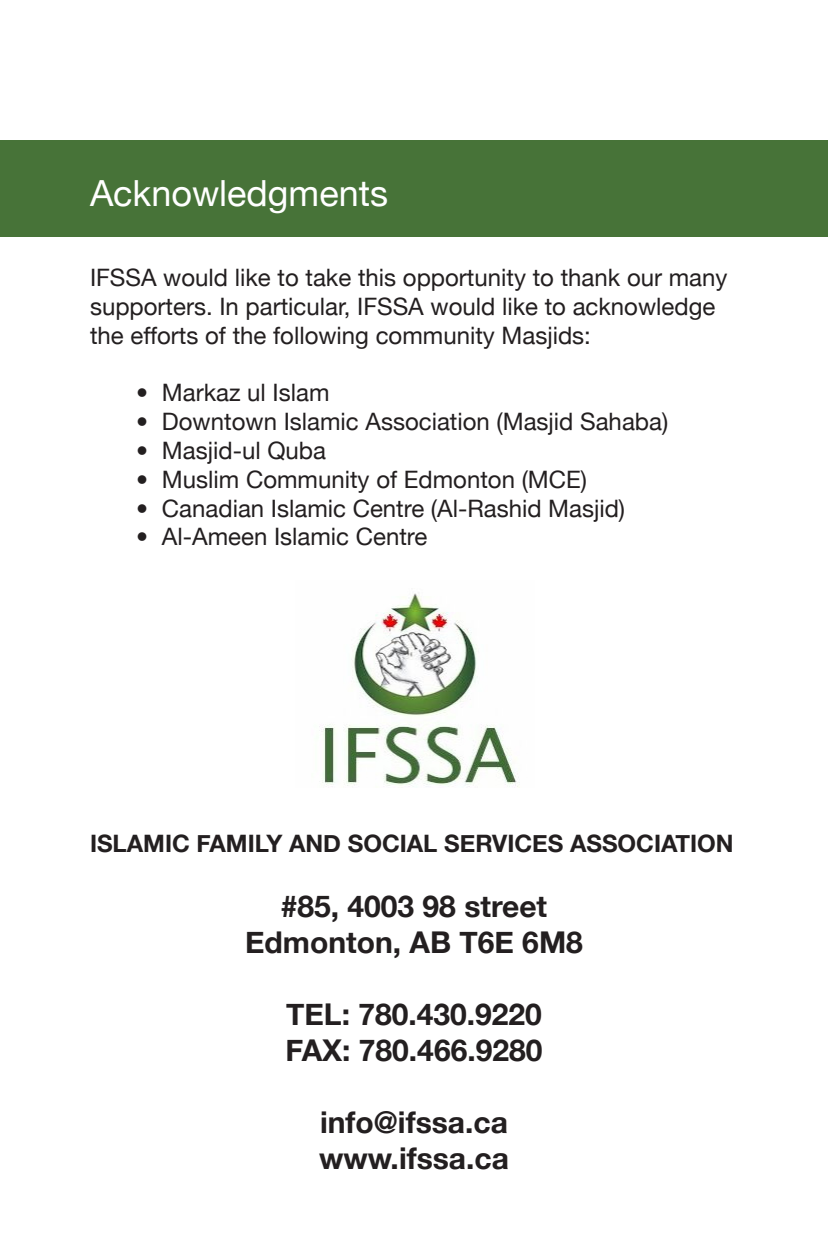
<style>
.page{position:relative;width:828px;height:1260px;background:#fff}
.page>*{position:absolute;margin:0;border:0;box-sizing:border-box;transform-origin:0 0}
.t1{font:36px "Helvetica Neue";color:#fff}
.t2{font:700 30px "Helvetica Neue";color:#231f20}
.t3{font:24px/28.8px "Helvetica Neue";color:#231f20}
.t4{font:700 24px "Helvetica Neue";color:#231f20}
</style>
<div class="page">
<img style="left:319px;top:593px;width:201px;height:195px">
<div style="left:0;top:140px;width:828px;height:97px;background:#477338"></div>
<p class="t1" style="left:90px;top:171px;width:300px">Acknowledgments</p>
<p class="t3" style="left:90px;top:263px;width:639px">IFSSA would like to take this opportunity to thank our many supporters. In particular, IFSSA would like to acknowledge the efforts of the following community Masjids:</p>
<p class="t3" style="left:136px;top:378px;width:195px">• Markaz ul Islam</p>
<p class="t3" style="left:136px;top:407px;width:534px">• Downtown Islamic Association (Masjid Sahaba)</p>
<p class="t3" style="left:136px;top:436px;width:192px">• Masjid-ul Quba</p>
<p class="t3" style="left:136px;top:465px;width:453px">• Muslim Community of Edmonton (MCE)</p>
<p class="t3" style="left:136px;top:493px;width:491px">• Canadian Islamic Centre (Al-Rashid Masjid)</p>
<p class="t3" style="left:136px;top:522px;width:293px">• Al-Ameen Islamic Centre</p>
<p class="t4" style="left:90px;top:829px;width:645px">ISLAMIC FAMILY AND SOCIAL SERVICES ASSOCIATION</p>
<p class="t2" style="left:281px;top:888px;width:268px">#85, 4003 98 street</p>
<p class="t2" style="left:245px;top:924px;width:339px">Edmonton, AB T6E 6M8</p>
<p class="t2" style="left:286px;top:996px;width:257px">TEL: 780.430.9220</p>
<p class="t2" style="left:286px;top:1032px;width:258px">FAX: 780.466.9280</p>
<p class="t2" style="left:320px;top:1104px;width:189px">info@ifssa.ca</p>
<p class="t2" style="left:319px;top:1140px;width:191px">www.ifssa.ca</p>
</div>
